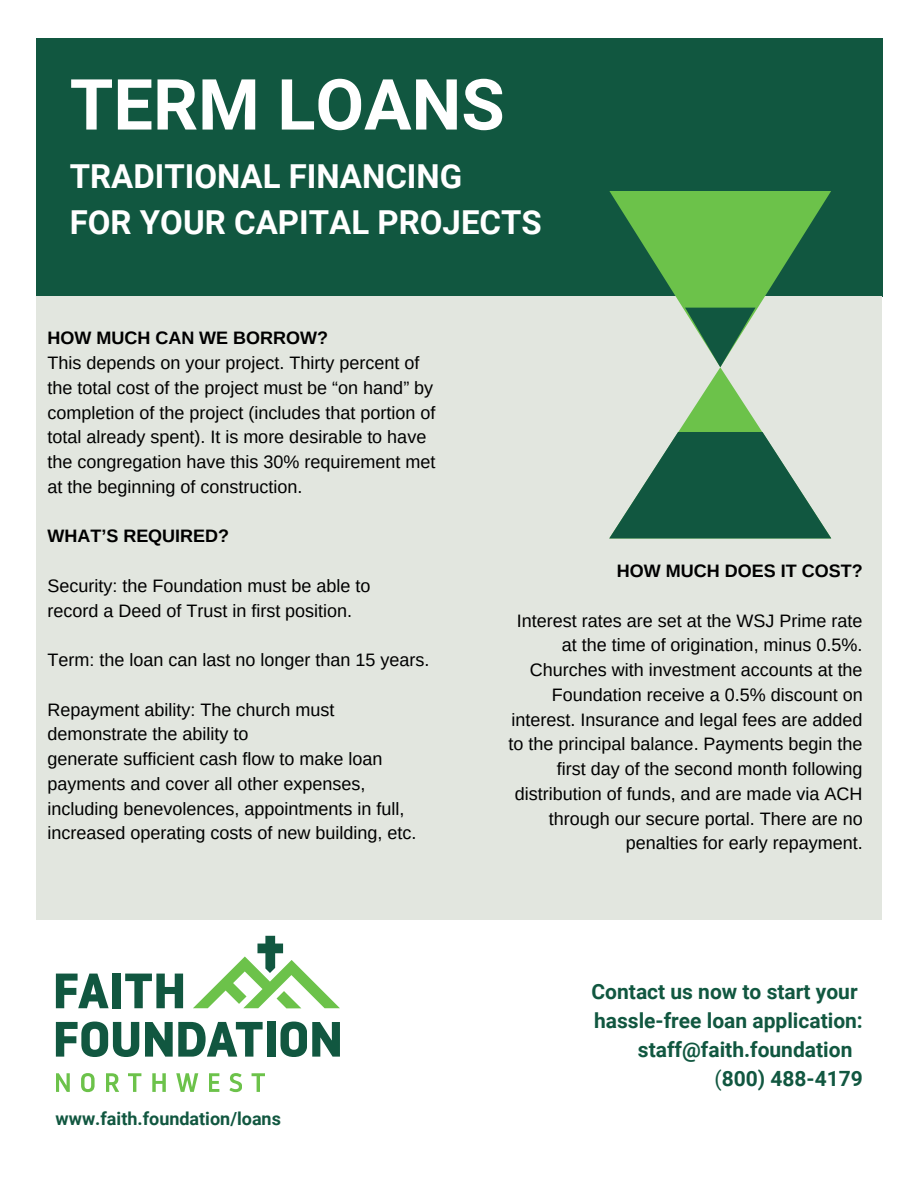
<style>
.page{position:relative;width:918px;height:1188px;background:#fff}
.page>*{position:absolute;margin:0;border:0;box-sizing:border-box;transform-origin:0 0}
.t1{font:700 70.5px "Roboto";color:#fff}
.t2{font:700 33px "Roboto";color:#fff}
.t3{font:700 21px "Roboto";color:#115740}
.t4{font:18px/24.8px "Arimo";color:#000}
.t5{font:700 18px "Arimo";color:#000}
.t6{font:700 18px "Roboto";color:#115740}
.s1{font-weight:400}
</style>
<div class="page">
<div style="left:36px;top:38px;width:846px;height:258px;background:#115740"></div>
<svg style="left:56px;top:1073px;width:14px;height:19px"></svg>
<svg style="left:81px;top:1073px;width:14px;height:19px"></svg>
<svg style="left:106px;top:1073px;width:13px;height:19px"></svg>
<svg style="left:56px;top:1022px;width:83px;height:35px"></svg>
<svg style="left:128px;top:1073px;width:13px;height:19px"></svg>
<svg style="left:152px;top:1073px;width:14px;height:19px"></svg>
<svg style="left:56px;top:974px;width:53px;height:34px"></svg>
<div style="left:112px;top:974px;width:9px;height:34px;background:#115740"></div>
<svg style="left:125px;top:974px;width:58px;height:34px"></svg>
<svg style="left:176px;top:1073px;width:22px;height:19px"></svg>
<svg style="left:209px;top:1073px;width:10px;height:19px"></svg>
<svg style="left:229px;top:1073px;width:13px;height:19px"></svg>
<svg style="left:252px;top:1073px;width:13px;height:19px"></svg>
<svg style="left:145px;top:1022px;width:118px;height:35px"></svg>
<div style="left:267px;top:1022px;width:8px;height:35px;background:#115740"></div>
<svg style="left:193px;top:936px;width:147px;height:72px"></svg>
<svg style="left:280px;top:1022px;width:60px;height:35px"></svg>
<div style="left:36px;top:296px;width:845px;height:624px;background:#e2e6df"></div>
<svg style="left:609px;top:191px;width:222px;height:347px"></svg>
<p class="t1" style="left:70px;top:64px;width:436px">TERM LOANS</p>
<p class="t2" style="left:70px;top:157px;width:394px">TRADITIONAL FINANCING</p>
<p class="t2" style="left:70px;top:204px;width:474px">FOR YOUR CAPITAL PROJECTS</p>
<p class="t5" style="left:47px;top:328px;width:282px">HOW MUCH CAN WE BORROW?</p>
<p class="t4" style="left:47px;top:351px;width:389px">This depends on your project. Thirty percent of the total cost of the project must be “on hand” by completion of the project (includes that portion of total already spent). It is more desirable to have the congregation have this 30% requirement met at the beginning of construction.</p>
<p class="t5" style="left:47px;top:526px;width:183px">WHAT’S REQUIRED?</p>
<p class="t4" style="left:47px;top:573px;width:324px">Security: the Foundation must be able to</p>
<p class="t4" style="left:47px;top:598px;width:306px">record a Deed of Trust in first position.</p>
<p class="t4" style="left:47px;top:648px;width:383px">Term: the loan can last no longer than 15 years.</p>
<p class="t4" style="left:47px;top:697px;width:288px">Repayment ability: The church must demonstrate the ability to</p>
<p class="t4" style="left:47px;top:747px;width:370px">generate sufficient cash flow to make loan payments and cover all other expenses, including benevolences, appointments in full, increased operating costs of new building, etc.</p>
<p class="t6" style="left:56px;top:1109px;width:227px">www.faith.foundation/loans</p>
<p class="t5" style="left:617px;top:561px;width:247px">HOW MUCH DOES IT COST?</p>
<p class="t4" style="left:509px;top:608px;width:356px;text-align:right">Interest rates are set at the WSJ Prime rate at the time of origination, minus 0.5%.<br>Churches with investment accounts at the Foundation receive a 0.5% discount on interest. Insurance and legal fees are added to the principal balance. Payments begin the first day of the second month following distribution of funds, and are made via ACH through our secure portal. There are no penalties for early repayment.</p>
<p class="t3" style="left:592px;top:979px;width:268px">Contact us now to start your</p>
<p class="t3" style="left:594px;top:1008px;width:270px">hassle-free loan application:</p>
<p class="t3" style="left:638px;top:1038px;width:216px">staff@faith.foundation</p>
<p class="t3" style="left:715px;top:1067px;width:150px"><span class="s1">(</span>800) 488-4179</p>
</div>
